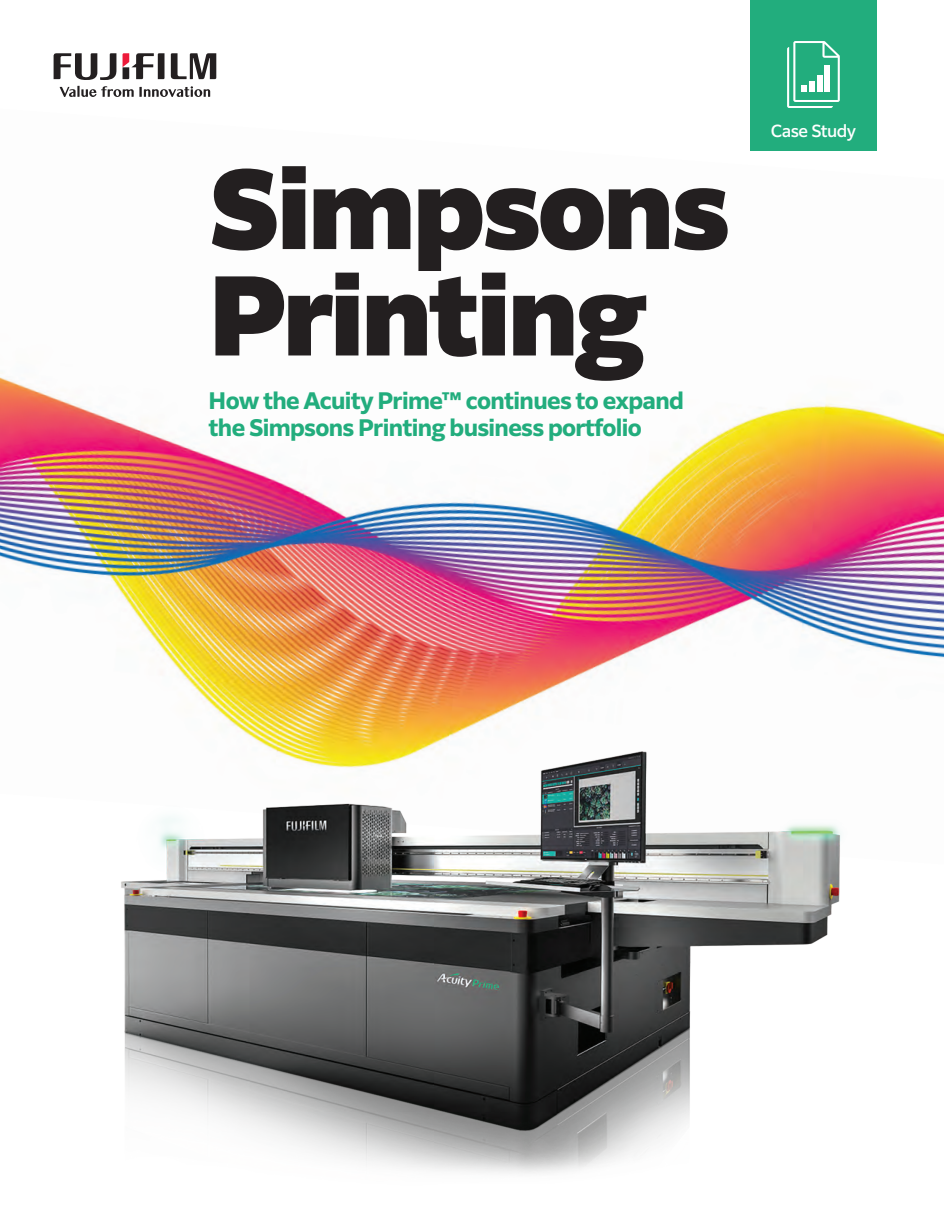
<style>
.page{position:relative;width:944px;height:1214px;background:#fff}
.page>*{position:absolute;margin:0;border:0;box-sizing:border-box;transform-origin:0 0}
.t1{font:900 106.5px/106.4px "Clarimo UDPE";letter-spacing:-.025em;color:#231f20}
.t2{font:700 22.5px/27px "Clarimo UDPE";letter-spacing:-.03em;color:#22ad7d}
.t3{font:500 16.5px "Clarimo UDPE";letter-spacing:-.03em;color:#fff}
</style>
<div class="page">
<svg style="left:171px;top:53px;width:45px;height:26px"></svg>
<svg style="left:54px;top:53px;width:62px;height:27px"></svg>
<svg style="left:122px;top:53px;width:42px;height:26px"></svg>
<svg style="left:60px;top:86px;width:150px;height:11px"></svg>
<img style="left:0;top:109px;width:944px;height:634px">
<div style="left:750px;top:0;width:126px;height:150px;background:#22ad7d"></div>
<svg style="left:787px;top:41px;width:52px;height:67px"></svg>
<div style="left:801px;top:85px;width:6px;height:7px;background:#fff"></div>
<div style="left:809px;top:81px;width:5px;height:11px;background:#fff"></div>
<div style="left:817px;top:76px;width:5px;height:16px;background:#fff"></div>
<div style="left:824px;top:65px;width:6px;height:27px;background:#fff"></div>
<img style="left:121px;top:743px;width:720px;height:430px">
<h1 class="t1" style="left:209px;top:150px;width:523px">Simpsons<br>Printing</h1>
<p class="t2" style="left:209px;top:386px;width:476px">How the Acuity Prime™ continues to expand the Simpsons Printing business portfolio</p>
<p class="t3" style="left:770px;top:117px;width:87px">Case Study</p>
</div>
